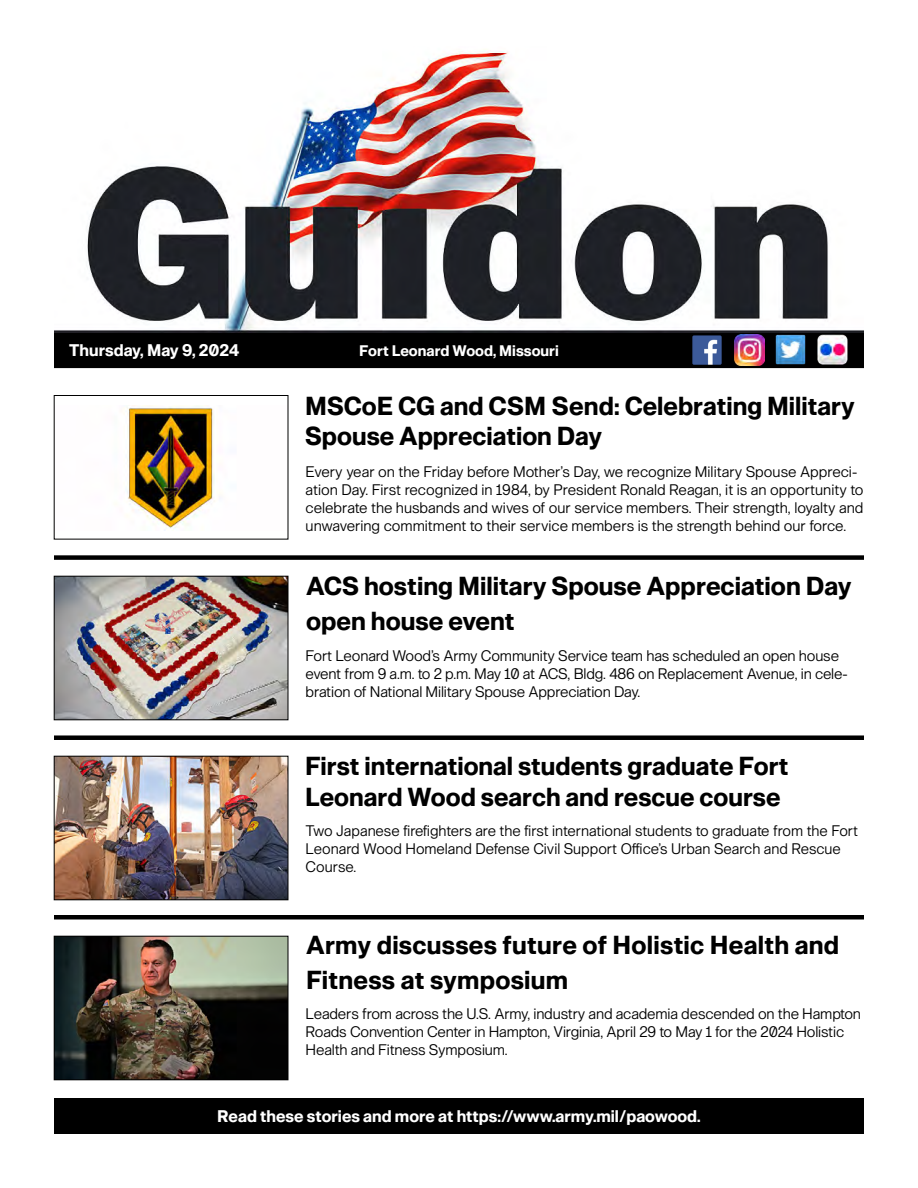
<style>
.page{position:relative;width:918px;height:1188px;background:#fff}
.page>*{position:absolute;margin:0;border:0;box-sizing:border-box;transform-origin:0 0}
.t1{font:25.5px/30.6px "G.I. 750";color:#000}
.t2{font:16.5px "G.I. 750";color:#fff}
.t3{font:15px/18px "G.I. 400";letter-spacing:-.01em;color:#000}
.t4{font:15px "G.I. 750";color:#fff}
</style>
<div class="page">
<div style="left:55px;top:331px;width:808px;height:36px;background:#000"></div>
<div style="left:54px;top:330px;width:810px;height:38px;border:2px solid #000"></div>
<img style="left:691px;top:335px;width:32px;height:31px">
<img style="left:54px;top:49px;width:810px;height:284px">
<img style="left:774px;top:334px;width:33px;height:32px">
<img style="left:817px;top:334px;width:32px;height:32px">
<div style="left:55px;top:1099px;width:808px;height:34px;background:#000"></div>
<div style="left:54px;top:1098px;width:810px;height:36px;border:2px solid #000"></div>
<div style="left:54px;top:555px;width:810px;height:5px;border:2px solid #000"></div>
<img style="left:734px;top:335px;width:30px;height:30px">
<img style="left:124px;top:405px;width:91px;height:124px">
<div style="left:54px;top:395px;width:234px;height:144px;border:1px solid #000"></div>
<div style="left:54px;top:735px;width:810px;height:5px;border:2px solid #000"></div>
<img style="left:56px;top:578px;width:230px;height:140px">
<div style="left:54px;top:576px;width:234px;height:144px;border:1px solid #000"></div>
<div style="left:54px;top:915px;width:810px;height:5px;border:2px solid #000"></div>
<img style="left:56px;top:938px;width:230px;height:140px">
<div style="left:54px;top:936px;width:234px;height:144px;border:1px solid #000"></div>
<img style="left:56px;top:758px;width:230px;height:140px">
<div style="left:54px;top:756px;width:234px;height:144px;border:1px solid #000"></div>
<p class="t2" style="left:69px;top:339px;width:172px">Thursday, May 9, 2024</p>
<p class="t4" style="left:359px;top:341px;width:201px">Fort Leonard Wood, Missouri</p>
<h1 class="t1" style="left:305px;top:390px;width:551px">MSCoE CG and CSM Send: Celebrating Military<br>Spouse Appreciation Day</h1>
<p class="t3" style="left:306px;top:462px;width:559px">Every year on the Friday before Mother’s Day, we recognize Military Spouse Appreci&shy;ation Day. First recognized in 1984, by President Ronald Reagan, it is an opportunity to celebrate the husbands and wives of our service members. Their strength, loyalty and unwavering commitment to their service members is the strength behind our force.</p>
<h1 class="t1" style="left:306px;top:569px;width:547px;line-height:34.5px">ACS hosting Military Spouse Appreciation Day open house event</h1>
<p class="t3" style="left:306px;top:646px;width:544px">Fort Leonard Wood’s Army Community Service team has scheduled an open house event from 9 a.m. to 2 p.m. May 10 at ACS, Bldg. 486 on Replacement Avenue, in cele&shy;bration of National Military Spouse Appreciation Day.</p>
<h1 class="t1" style="left:305px;top:751px;width:485px">First international students graduate Fort<br>Leonard Wood search and rescue course</h1>
<p class="t3" style="left:306px;top:822px;width:554px">Two Japanese firefighters are the first international students to graduate from the Fort<br>Leonard Wood Homeland Defense Civil Support Office’s Urban Search and Rescue<br>Course.</p>
<h1 class="t1" style="left:306px;top:927px;width:535px;line-height:34.5px">Army discusses future of Holistic Health and<br>Fitness at symposium</h1>
<p class="t3" style="left:306px;top:1004px;width:557px">Leaders from across the U.S. Army, industry and academia descended on the Hampton<br>Roads Convention Center in Hampton, Virginia, April 29 to May 1 for the 2024 Holistic<br>Health and Fitness Symposium.</p>
<p class="t2" style="left:217px;top:1106px;width:485px">Read these stories and more at https://www.army.mil/paowood.</p>
</div>
